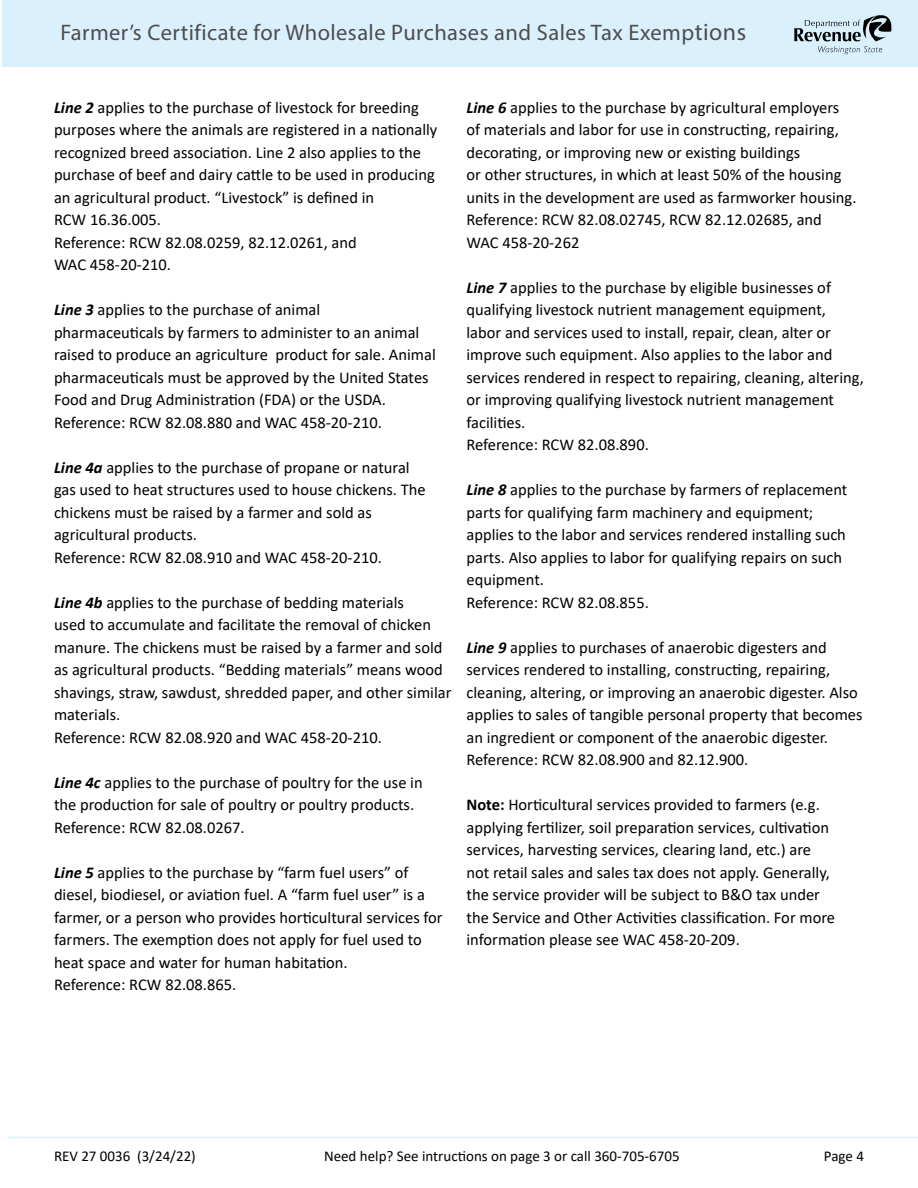
<style>
.page{position:relative;width:918px;height:1188px;background:#fff}
.page>*{position:absolute;margin:0;border:0;box-sizing:border-box;transform-origin:0 0}
.t1{font:22.5px "Myriad Pro";letter-spacing:.02em;color:#4d4d4f}
.t2{font:16.5px/22.5px "Calibri";color:#000}
.t3{font:15px "Calibri";color:#000}
.s1{font-size:24px}
.s2{font-weight:700;font-style:italic}
.s3{font-weight:700}
</style>
<div class="page">
<div style="left:2px;top:0;width:916px;height:66px;background:#daf1fd"></div>
<svg style="left:794px;top:15px;width:98px;height:39px"></svg>
<hr style="left:8px;top:1137px;width:910px;height:1px;background:#daf1fd">
<h1 class="t1" style="left:60px;top:18px;width:687px">Farmer’s Certificate for Wholesale Purchases and Sales Tax Exemp<span class="s1">tions</span></h1>
<p class="t2" style="left:54px;top:95px;width:385px"><span class="s2">Line 2</span> applies to the purchase of livestock for breeding purposes where the animals are registered in a nationally recognized breed association. Line 2 also applies to the purchase of beef and dairy cattle to be used in producing an agricultural product. “Livestock” is defined in<br>RCW 16.36.005.<br>Reference: RCW 82.08.0259, 82.12.0261, and<br>WAC 458-20-210.</p>
<p class="t2" style="left:54px;top:298px;width:383px"><span class="s2">Line 3</span> applies to the purchase of animal<br>pharmaceuticals by farmers to administer to an animal raised to produce an agriculture product for sale. Animal pharmaceuticals must be approved by the United States Food and Drug Administration (FDA) or the USDA.<br>Reference: RCW 82.08.880 and WAC 458-20-210.</p>
<p class="t2" style="left:54px;top:455px;width:373px"><span class="s2">Line 4a</span> applies to the purchase of propane or natural gas used to heat structures used to house chickens. The chickens must be raised by a farmer and sold as agricultural products.<br>Reference: RCW 82.08.910 and WAC 458-20-210.</p>
<p class="t2" style="left:54px;top:590px;width:399px"><span class="s2">Line 4b</span> applies to the purchase of bedding materials<br>used to accumulate and facilitate the removal of chicken manure. The chickens must be raised by a farmer and sold as agricultural products. “Bedding materials” means wood shavings, straw, sawdust, shredded paper, and other similar materials.<br>Reference: RCW 82.08.920 and WAC 458-20-210.</p>
<p class="t2" style="left:54px;top:770px;width:370px"><span class="s2">Line 4c</span> applies to the purchase of poultry for the use in the production for sale of poultry or poultry products.<br>Reference: RCW 82.08.0267.</p>
<p class="t2" style="left:54px;top:860px;width:390px"><span class="s2">Line 5</span> applies to the purchase by “farm fuel users” of diesel, biodiesel, or aviation fuel. A “farm fuel user” is a farmer, or a person who provides horticultural services for farmers. The exemption does not apply for fuel used to heat space and water for human habitation.<br>Reference: RCW 82.08.865.</p>
<p class="t2" style="left:466px;top:95px;width:392px"><span class="s2">Line 6</span> applies to the purchase by agricultural employers of materials and labor for use in constructing, repairing, decorating, or improving new or existing buildings<br>or other structures, in which at least 50% of the housing units in the development are used as farmworker housing.<br>Reference: RCW 82.08.02745, RCW 82.12.02685, and WAC 458-20-262</p>
<p class="t2" style="left:466px;top:275px;width:399px"><span class="s2">Line 7</span> applies to the purchase by eligible businesses of qualifying livestock nutrient management equipment, labor and services used to install, repair, clean, alter or improve such equipment. Also applies to the labor and services rendered in respect to repairing, cleaning, altering, or improving qualifying livestock nutrient management facilities.<br>Reference: RCW 82.08.890.</p>
<p class="t2" style="left:466px;top:478px;width:382px"><span class="s2">Line 8</span> applies to the purchase by farmers of replacement parts for qualifying farm machinery and equipment; applies to the labor and services rendered installing such parts. Also applies to labor for qualifying repairs on such equipment.<br>Reference: RCW 82.08.855.</p>
<p class="t2" style="left:466px;top:635px;width:398px"><span class="s2">Line 9</span> applies to purchases of anaerobic digesters and services rendered to installing, constructing, repairing, cleaning, altering, or improving an anaerobic digester. Also applies to sales of tangible personal property that becomes an ingredient or component of the anaerobic digester.<br>Reference: RCW 82.08.900 and 82.12.900.</p>
<p class="t2" style="left:466px;top:793px;width:370px"><span class="s3">Note:</span> Horticultural services provided to farmers (e.g. applying fertilizer, soil preparation services, cultivation services, harvesting services, clearing land, etc.) are not retail sales and sales tax does not apply. Generally, the service provider will be subject to B&amp;O tax under the Service and Other Activities classification. For more information please see WAC 458-20-209.</p>
<p class="t3" style="left:54px;top:1145px;width:143px">REV 27 0036 (3/24/22)</p>
<p class="t3" style="left:324px;top:1145px;width:357px">Need help? See intructions on page 3 or call 360-705-6705</p>
<p class="t3" style="left:824px;top:1145px;width:42px">Page 4</p>
</div>
